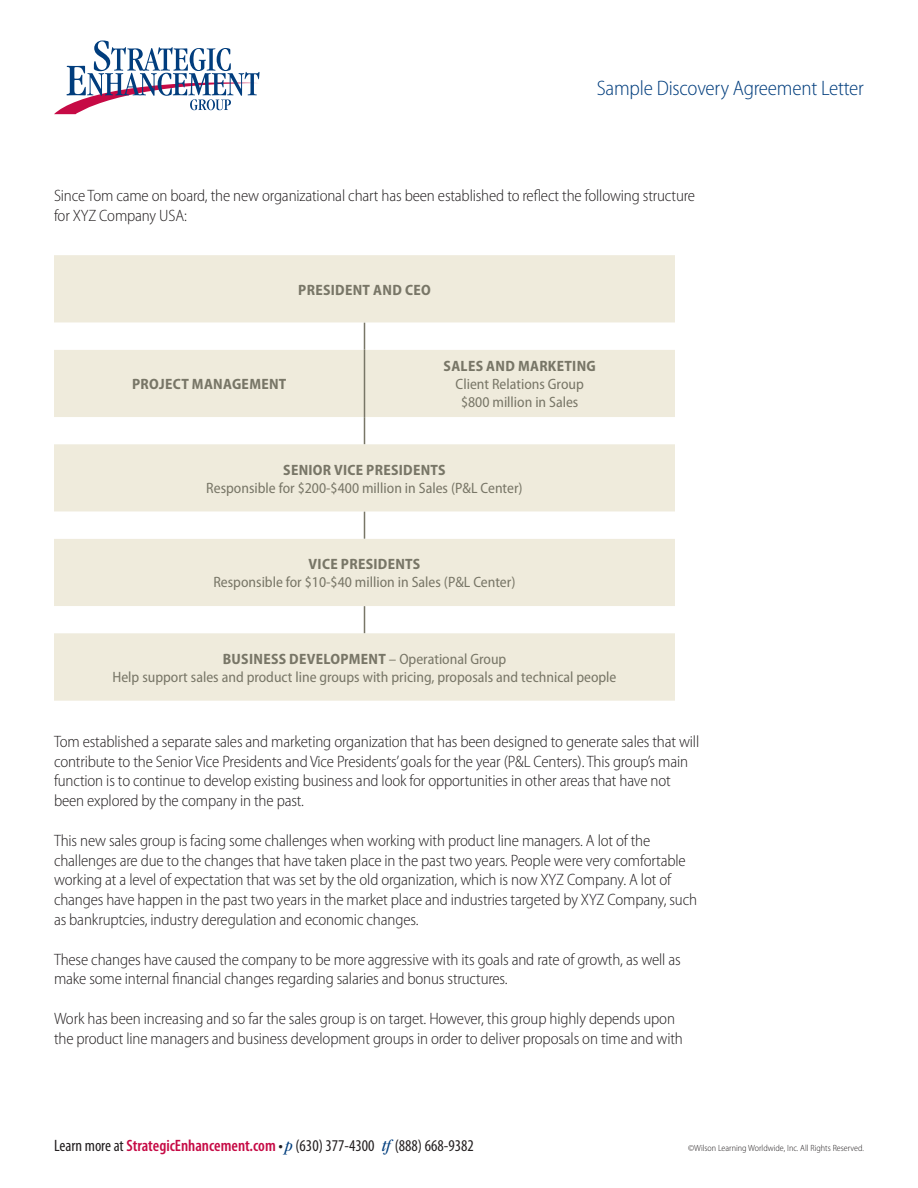
<style>
.page{position:relative;width:918px;height:1188px;background:#fff}
.page>*{position:absolute;margin:0;border:0;box-sizing:border-box;transform-origin:0 0}
._2nd_page_title{font:300 semi-condensed 21px "Myriad Pro";letter-spacing:-.01em;color:#013d7d}
.body_copy{font:300 semi-condensed 16.5px/19.8px "Myriad Pro";letter-spacing:-.01em;color:#231f20}
.t1{font:condensed 16.5px "Myriad Pro";color:#231f20}
.chart_body_copy{font:semi-condensed 15px "Myriad Pro";color:#787667}
.chart_body_copy-2{font:700 semi-condensed 15px "Myriad Pro";letter-spacing:.02em;color:#787667}
.t2{font:300 semi-condensed 9px "Myriad Pro";color:#231f20}
.s1{font-weight:400}
.s2{font-weight:600;color:#c60a45}
.s3{font-weight:600}
.s4{font-family:"ITC Garamond Std";font-style:italic;color:#013d7d}
</style>
<div class="page">
<svg style="left:54px;top:41px;width:206px;height:73px"></svg>
<div style="left:54px;top:255px;width:621px;height:446px;background:#efebdc"></div>
<svg style="left:54px;top:323px;width:621px;height:310px;fill:#efebdc"></svg>
<svg style="left:364px;top:323px;width:1px;height:27px"></svg>
<svg style="left:364px;top:417px;width:1px;height:27px"></svg>
<svg style="left:364px;top:512px;width:1px;height:27px"></svg>
<hr style="left:364px;top:350px;width:1px;height:67px;background:#787667">
<svg style="left:364px;top:606px;width:1px;height:27px"></svg>
<p class="_2nd_page_title" style="left:597px;top:77px;width:269px">Sample Discovery Agreement Letter</p>
<p class="body_copy" style="left:54px;top:186px;width:643px">Since Tom came on board, the new organizational chart has been established to reflect the following structure for XYZ Company USA:</p>
<p class="chart_body_copy-2" style="left:298px;top:281px;width:134px">PRESIDENT AND CEO</p>
<p class="chart_body_copy-2" style="left:132px;top:376px;width:156px">PROJECT MANAGEMENT</p>
<p class="chart_body_copy-2" style="left:444px;top:358px;width:154px">SALES AND MARKETING</p>
<p class="chart_body_copy" style="left:456px;top:376px;width:130px">Client Relations Group</p>
<p class="chart_body_copy" style="left:461px;top:394px;width:119px">$800 million in Sales</p>
<p class="chart_body_copy-2" style="left:283px;top:461px;width:164px">SENIOR VICE PRESIDENTS</p>
<p class="chart_body_copy" style="left:206px;top:479px;width:318px">Responsible for $200-$400 million in Sales (P&amp;L Center)</p>
<p class="chart_body_copy-2" style="left:309px;top:556px;width:113px">VICE PRESIDENTS</p>
<p class="chart_body_copy" style="left:213px;top:574px;width:304px">Responsible for $10-$40 million in Sales (P&amp;L Center)</p>
<p class="chart_body_copy-2" style="left:223px;top:650px;width:285px">BUSINESS DEVELOPMENT <span class="s1">– Operational Group</span></p>
<p class="chart_body_copy" style="left:112px;top:668px;width:506px">Help support sales and product line groups with pricing, proposals and technical people</p>
<p class="body_copy" style="left:54px;top:732px;width:647px">Tom established a separate sales and marketing organization that has been designed to generate sales that will contribute to the Senior Vice Presidents and Vice Presidents’ goals for the year (P&amp;L Centers). This group’s main function is to continue to develop existing business and look for opportunities in other areas that have not been explored by the company in the past.</p>
<p class="body_copy" style="left:54px;top:831px;width:645px">This new sales group is facing some challenges when working with product line managers. A lot of the challenges are due to the changes that have taken place in the past two years. People were very comfortable working at a level of expectation that was set by the old organization, which is now XYZ Company. A lot of changes have happen in the past two years in the market place and industries targeted by XYZ Company, such as bankruptcies, industry deregulation and economic changes.</p>
<p class="body_copy" style="left:54px;top:950px;width:628px">These changes have caused the company to be more aggressive with its goals and rate of growth, as well as make some internal financial changes regarding salaries and bonus structures.</p>
<p class="body_copy" style="left:54px;top:1009px;width:630px">Work has been increasing and so far the sales group is on target. However, this group highly depends upon the product line managers and business development groups in order to deliver proposals on time and with</p>
<p class="t1" style="left:54px;top:1137px;width:421px">Learn more at <span class="s2">StrategicEnhancement.com</span> <span class="s3">•</span> <span class="s4">p</span> (630) 377-4300 <span class="s4">tf</span> (888) 668-9382</p>
<p class="t2" style="left:688px;top:1143px;width:177px">©Wilson Learning Worldwide, Inc. All Rights Reserved.</p>
</div>
